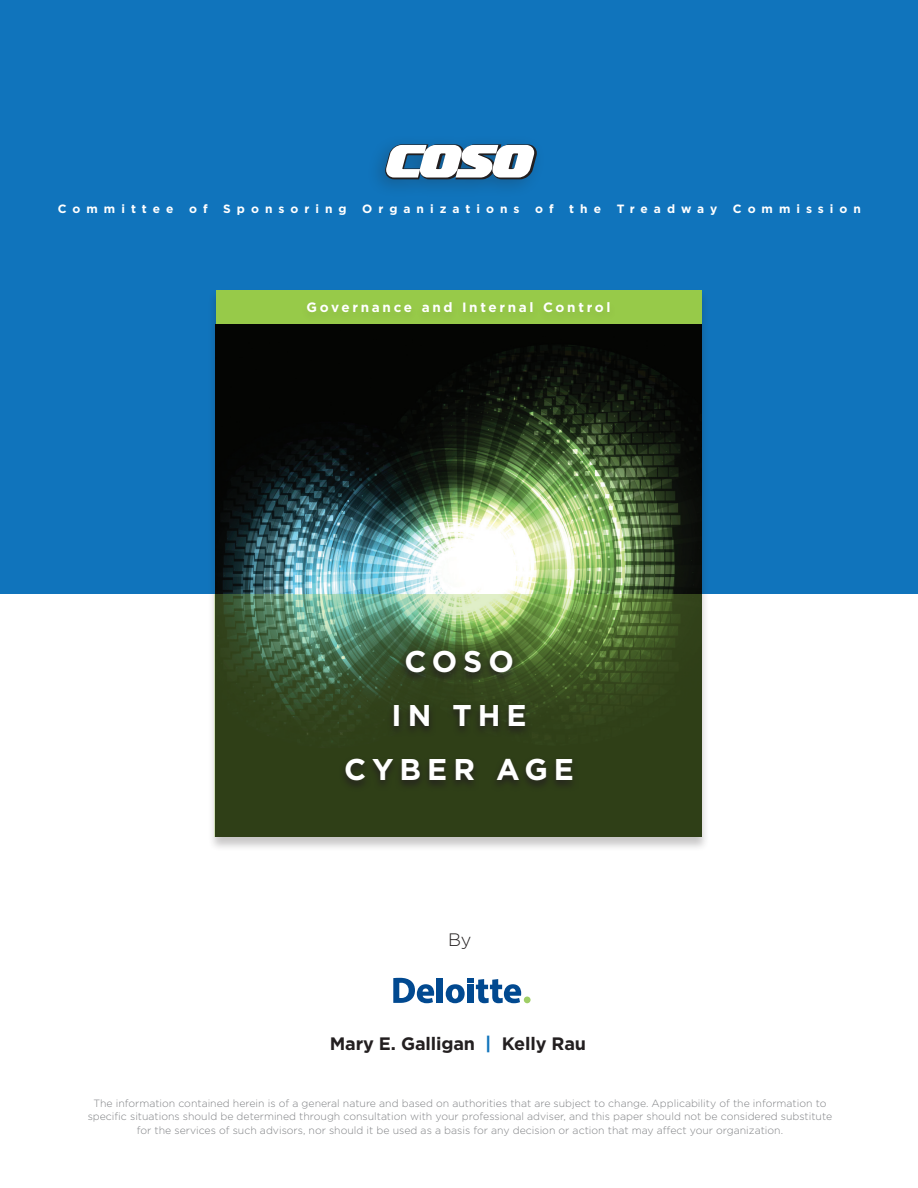
<style>
.page{position:relative;width:918px;height:1188px;background:#fff}
.page>*{position:absolute;margin:0;border:0;box-sizing:border-box;transform-origin:0 0}
.t1{font:700 30px "Gotham";letter-spacing:.2em;color:#fff}
.Body_Text{font:700 18px "Gotham";letter-spacing:-.01em;color:#231f20}
.Body_Text-2{font:300 18px "Gotham";color:#231f20}
.t2{font:700 13.5px "Gotham";letter-spacing:.2em;color:#fff}
.t3{font:700 12px "Gotham";letter-spacing:.5em;color:#fff}
.t4{font:300 10.5px/13.5px "Gotham";color:#808285;text-align:center}
.s1{color:#1074bc}
</style>
<div class="page">
<div style="left:0;top:0;width:918px;height:594px;background:#1074bc"></div>
<div style="left:208px;top:289px;width:501px;height:562px;background:#231f20;opacity:.25"></div>
<div style="left:364px;top:133px;width:181px;height:65px;background:#231f20;opacity:.25"></div>
<svg style="left:385px;top:144px;width:152px;height:35px;background:#bdc9d2"></svg>
<div style="left:216px;top:290px;width:486px;height:35px;background:#97ca49"></div>
<img style="left:216px;top:324px;width:486px;height:270px">
<svg style="left:214px;top:594px;width:488px;height:243px;background:#435b30"></svg>
<svg style="left:339px;top:647px;width:240px;height:144px;background:#31421e"></svg>
<div style="left:437px;top:978px;width:6px;height:25px;background:#014990"></div>
<svg style="left:446px;top:978px;width:75px;height:25px"></svg>
<div style="left:524px;top:997px;width:7px;height:6px;background:#9fce66;border-radius:50%"></div>
<svg style="left:393px;top:978px;width:41px;height:25px"></svg>
<p class="t3" style="left:58px;top:201px;width:117px">Committee</p>
<p class="t3" style="left:189px;top:201px;width:20px">o f</p>
<p class="t3" style="left:223px;top:201px;width:125px">Sponsoring</p>
<p class="t3" style="left:362px;top:201px;width:159px">Organizations</p>
<p class="t3" style="left:535px;top:201px;width:20px">o f</p>
<p class="t3" style="left:569px;top:201px;width:33px">the</p>
<p class="t3" style="left:617px;top:201px;width:102px">Treadway</p>
<p class="t3" style="left:733px;top:201px;width:130px">Commission</p>
<p class="t2" style="left:307px;top:299px;width:306px">Governance and Internal Control</p>
<p class="t1" style="left:404px;top:643px;width:111px">COSO</p>
<p class="t1" style="left:392px;top:697px;width:137px">IN THE</p>
<p class="t1" style="left:344px;top:751px;width:231px">CYBER AGE</p>
<p class="Body_Text-2" style="left:448px;top:929px;width:25px">By</p>
<p class="Body_Text" style="left:330px;top:1033px;width:258px">Mary E. Galligan <span class="s1">|</span> Kelly Rau</p>
<p class="t4" style="left:88px;top:1096px;width:746px">The information contained herein is of a general nature and based on authorities that are subject to change. Applicability of the information to specific situations should be determined through consultation with your professional adviser, and this paper should not be considered substitute for the services of such advisors, nor should it be used as a basis for any decision or action that may affect your organization.</p>
</div>
